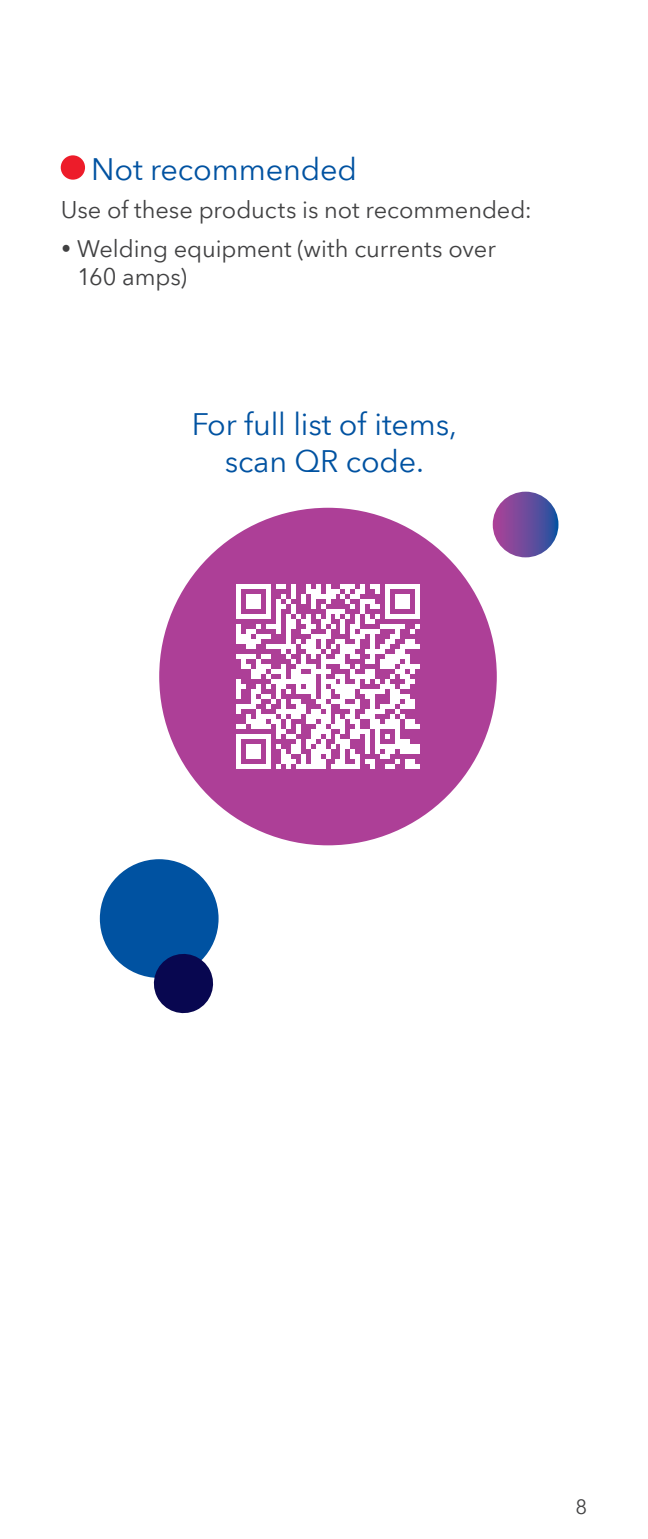
<style>
.page{position:relative;width:648px;height:1539px;background:#fff}
.page>*{position:absolute;margin:0;border:0;box-sizing:border-box;transform-origin:0 0}
.New_Body_Copy{font:30.6px "Avenir Next World";letter-spacing:-.005em;color:#0052a1}
.New_Color_Headers{font:30.6px "Avenir Next World";letter-spacing:-.005em;color:#0052a1}
.New_Body_Copy-2{font:23.62px/28.3px "Avenir Next World";letter-spacing:-.005em;color:#414142}
.t1{font:20.25px "Avenir Next World";color:#414142}
</style>
<div class="page">
<div style="left:61px;top:155px;width:24px;height:25px;background:#ed1c2a;border-radius:50%"></div>
<div style="left:100px;top:859px;width:119px;height:119px;background:#0052a1;border-radius:50%"></div>
<div style="left:159px;top:508px;width:338px;height:337px;background:#ad3f97;border-radius:50%"></div>
<div style="left:493px;top:492px;width:65px;height:65px;background:linear-gradient(to right,#b44298,#2053a0);border-radius:33px"></div>
<svg style="left:150px;top:950px;width:64px;height:64px"></svg>
<svg style="left:236px;top:584px;width:184px;height:185px"></svg>
<p class="New_Color_Headers" style="left:91px;top:144px;width:268px">Not recommended</p>
<p class="New_Body_Copy-2" style="left:61px;top:196px;width:473px">Use of these products is not recommended:</p>
<p class="New_Body_Copy-2" style="left:77px;top:234px;width:420px;text-indent:-16px">• Welding equipment (with currents over<br>160 amps)</p>
<p class="New_Body_Copy" style="left:192px;top:400px;width:267px">For full list of items,</p>
<p class="New_Body_Copy" style="left:225px;top:437px;width:201px">scan QR code.</p>
<p class="t1" style="left:576px;top:1491px;width:13px">8</p>
</div>
